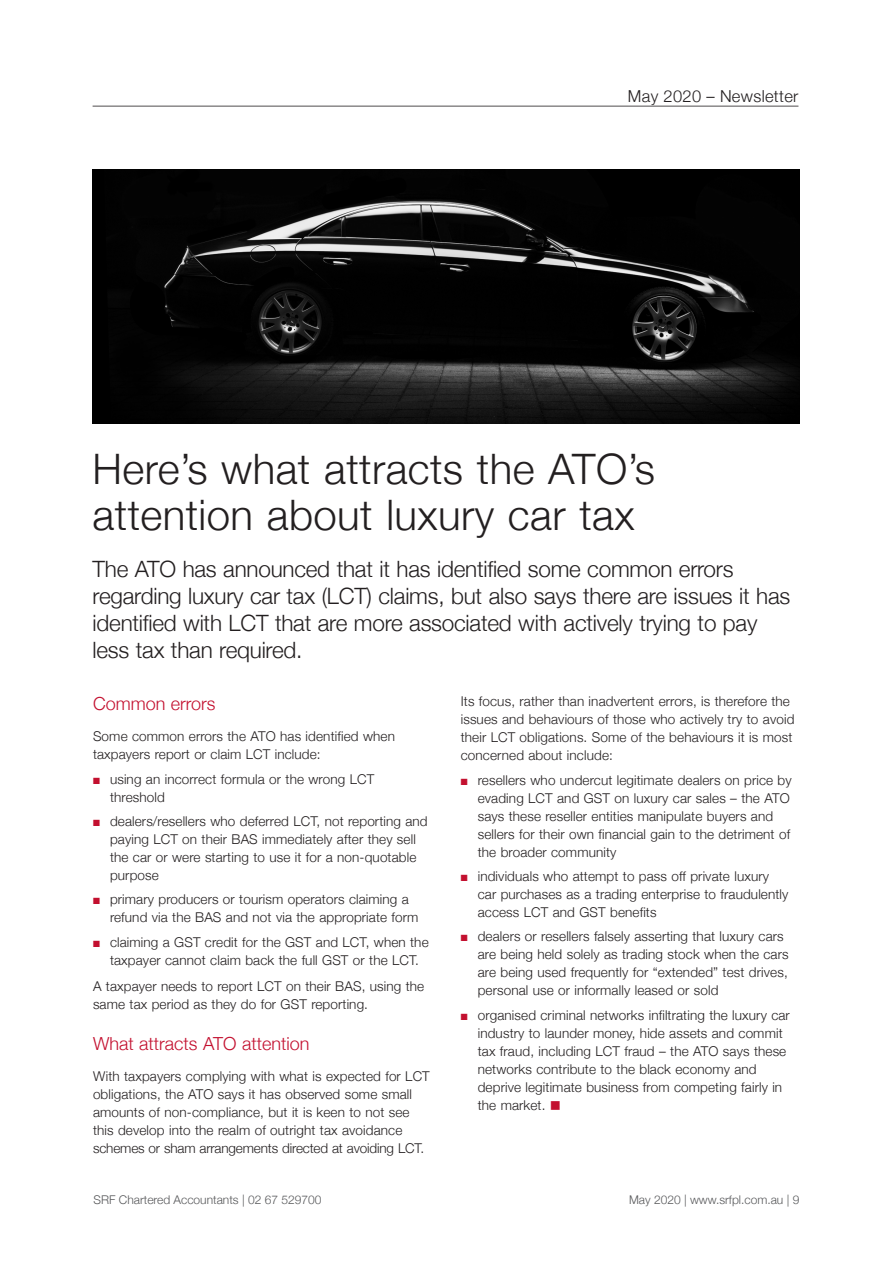
<style>
.page{position:relative;width:893px;height:1263px;background:#fff}
.page>*{position:absolute;margin:0;border:0;box-sizing:border-box;transform-origin:0 0}
.t1{font:300 42px/46.5px "Helvetica Neue";letter-spacing:.01em;color:#231f20}
.t2{font:300 22.5px/27px "Helvetica Neue";letter-spacing:-.01em;color:#231f20}
.t3{font:300 18px "Helvetica Neue";color:#c3102f}
.t4{font:300 16.5px "Helvetica Neue";letter-spacing:.02em;color:#231f20}
.t5{font:300 13.5px/18px "Helvetica Neue";letter-spacing:.01em;color:#231f20}
.t6{font:300 12px "Helvetica Neue";color:#57585a}
.s1{color:#c3102f}
</style>
<div class="page">
<hr style="left:93px;top:106px;width:705px;height:1px;background:#231f20">
<img style="left:93px;top:169px;width:706px;height:255px">
<p class="t4" style="left:628px;top:83px;width:172px">May 2020 – Newsletter</p>
<h1 class="t1" style="left:93px;top:442px;width:564px">Here’s what attracts the ATO’s attention about luxury car tax</h1>
<h2 class="t2" style="left:93px;top:553px;width:699px">The ATO has announced that it has identified some common errors regarding luxury car tax (LCT) claims, but also says there are issues it has identified with LCT that are more associated with actively trying to pay less tax than required.</h2>
<h3 class="t3" style="left:93px;top:689px;width:124px">Common errors</h3>
<p class="t5" style="left:93px;top:726px;width:303px">Some common errors the ATO has identified when taxpayers report or claim LCT include:</p>
<p class="t5" style="left:110px;top:769px;width:266px;text-indent:-17px"><span class="s1">■</span> using an incorrect formula or the wrong LCT threshold</p>
<p class="t5" style="left:110px;top:811px;width:319px;text-indent:-17px"><span class="s1">■</span> dealers/resellers who deferred LCT, not reporting and paying LCT on their BAS immediately after they sell the car or were starting to use it for a non-quotable purpose</p>
<p class="t5" style="left:110px;top:890px;width:310px;text-indent:-17px"><span class="s1">■</span> primary producers or tourism operators claiming a refund via the BAS and not via the appropriate form</p>
<p class="t5" style="left:93px;top:932px;width:337px;text-align:center"><span class="s1">■</span> claiming a GST credit for the GST and LCT, when the taxpayer cannot claim back the full GST or the LCT.</p>
<p class="t5" style="left:93px;top:976px;width:333px">A taxpayer needs to report LCT on their BAS, using the same tax period as they do for GST reporting.</p>
<h3 class="t3" style="left:93px;top:1029px;width:218px">What attracts ATO attention</h3>
<p class="t5" style="left:93px;top:1066px;width:338px">With taxpayers complying with what is expected for LCT obligations, the ATO says it has observed some small amounts of non-compliance, but it is keen to not see this develop into the realm of outright tax avoidance schemes or sham arrangements directed at avoiding LCT.</p>
<p class="t5" style="left:461px;top:691px;width:335px">Its focus, rather than inadvertent errors, is therefore the issues and behaviours of those who actively try to avoid their LCT obligations. Some of the behaviours it is most concerned about include:</p>
<p class="t5" style="left:478px;top:770px;width:316px;text-indent:-17px"><span class="s1">■</span> resellers who undercut legitimate dealers on price by evading LCT and GST on luxury car sales – the ATO says these reseller entities manipulate buyers and sellers for their own financial gain to the detriment of the broader community</p>
<p class="t5" style="left:478px;top:866px;width:312px;text-indent:-17px"><span class="s1">■</span> individuals who attempt to pass off private luxury car purchases as a trading enterprise to fraudulently access LCT and GST benefits</p>
<p class="t5" style="left:478px;top:926px;width:312px;text-indent:-17px"><span class="s1">■</span> dealers or resellers falsely asserting that luxury cars are being held solely as trading stock when the cars are being used frequently for “extended” test drives, personal use or informally leased or sold</p>
<p class="t5" style="left:478px;top:1005px;width:314px;text-indent:-17px"><span class="s1">■</span> organised criminal networks infiltrating the luxury car industry to launder money, hide assets and commit tax fraud, including LCT fraud – the ATO says these networks contribute to the black economy and deprive legitimate business from competing fairly in the market. <span class="s1">■</span></p>
<p class="t6" style="left:94px;top:1190px;width:229px">SRF Chartered Accountants | 02 67 529700</p>
<p class="t6" style="left:629px;top:1190px;width:172px">May 2020 | www.srfpl.com.au | 9</p>
</div>
